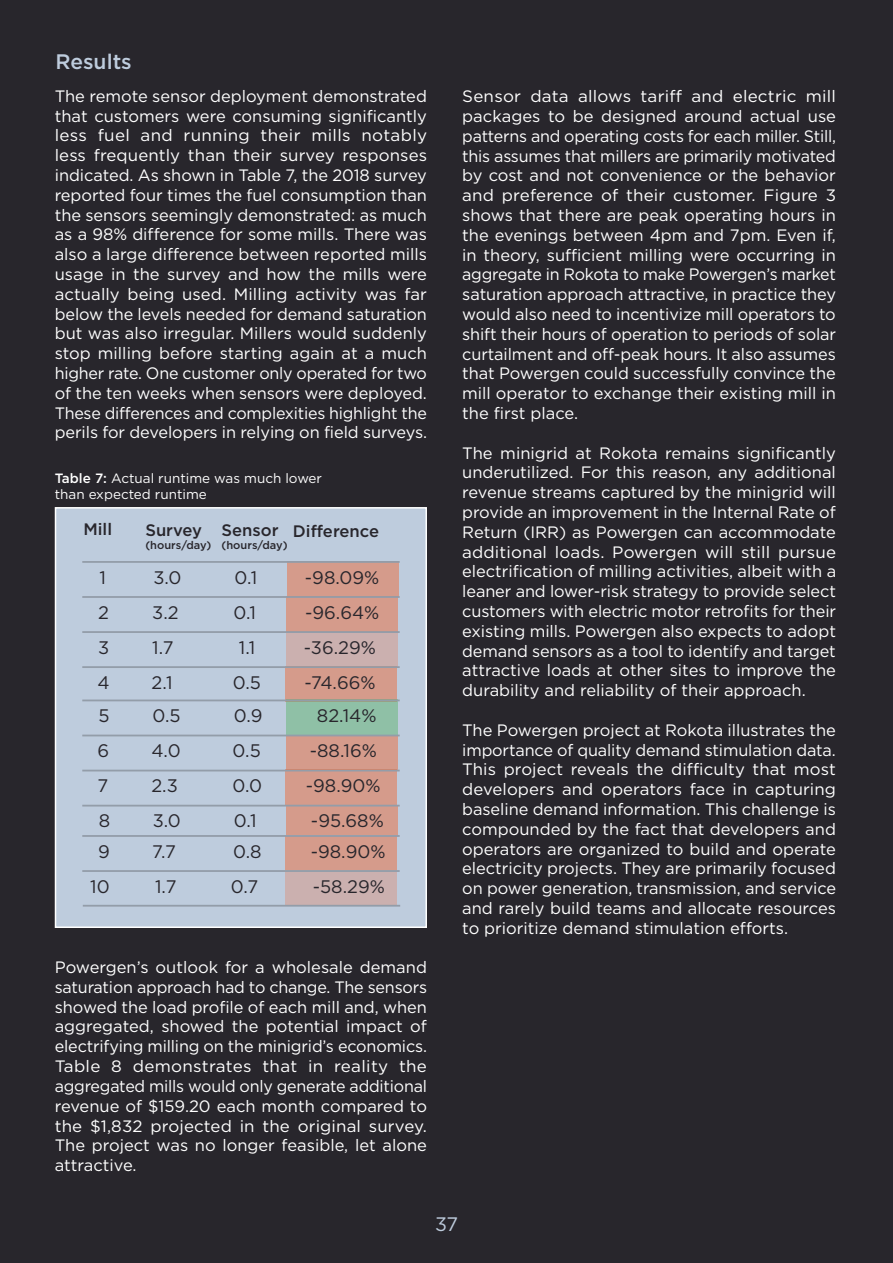
<style>
.page{position:relative;width:893px;height:1263px;background:#28262c}
.page>*{position:absolute;margin:0;border:0;box-sizing:border-box;transform-origin:0 0}
.t1{font:500 21px "Gotham HTF";color:#beccdd}
.t2{font:19.5px "Gotham HTF";color:#beccdd}
.t3{font:18.15px "Gotham HTF";color:#28262c}
.t4{font:500 16.65px "Gotham HTF";color:#28262c}
.t5{font:16.5px/19.8px "Gotham HTF";color:#fff;text-align:justify}
.t6{font:13.5px/16.2px "Gotham HTF";color:#fff}
.t7{font:500 11.1px "Gotham HTF";color:#28262c}
.s1{font-weight:500}
</style>
<div class="page">
<div style="left:55px;top:507px;width:372px;height:421px;background:#beccdd;border:2px solid #fff"></div>
<div style="left:286px;top:596px;width:112px;height:36px;background:#d59b8b"></div>
<div style="left:286px;top:631px;width:112px;height:36px;background:#cbb0af"></div>
<div style="left:287px;top:561px;width:111px;height:36px;background:#d59b8b"></div>
<div style="left:286px;top:666px;width:111px;height:35px;background:#d59b8b"></div>
<div style="left:286px;top:699px;width:112px;height:36px;background:#8fc0a6"></div>
<div style="left:286px;top:735px;width:112px;height:36px;background:#d59b8b"></div>
<div style="left:285px;top:769px;width:112px;height:36px;background:#d59b8b"></div>
<div style="left:286px;top:805px;width:112px;height:30px;background:#d59b8b"></div>
<div style="left:286px;top:836px;width:111px;height:34px;background:#d59b8b"></div>
<div style="left:286px;top:869px;width:111px;height:36px;background:#cbb0af"></div>
<hr style="left:82px;top:561px;width:318px;height:2px;background:#939da9">
<hr style="left:82px;top:596px;width:318px;height:2px;background:#939da9">
<hr style="left:82px;top:631px;width:318px;height:2px;background:#939da9">
<hr style="left:82px;top:666px;width:318px;height:2px;background:#939da9">
<hr style="left:82px;top:699px;width:318px;height:2px;background:#939da9">
<hr style="left:82px;top:735px;width:318px;height:1px;background:#939da9">
<hr style="left:82px;top:770px;width:318px;height:1px;background:#939da9">
<hr style="left:82px;top:805px;width:318px;height:1px;background:#939da9">
<hr style="left:82px;top:835px;width:318px;height:2px;background:#939da9">
<hr style="left:82px;top:870px;width:318px;height:2px;background:#939da9">
<hr style="left:83px;top:905px;width:317px;height:2px;background:#939da9">
<p class="t1" style="left:56px;top:50px;width:78px">Results</p>
<p class="t5" style="left:55px;top:86px;width:374px">The remote sensor deployment demonstrated that customers were consuming significantly less fuel and running their mills notably less frequently than their survey responses indicated. As shown in Table 7, the 2018 survey reported four times the fuel consumption than the sensors seemingly demonstrated: as much as a 98% difference for some mills. There was also a large difference between reported mills usage in the survey and how the mills were actually being used. Milling activity was far below the levels needed for demand saturation but was also irregular. Millers would suddenly stop milling before starting again at a much higher rate. One customer only operated for two of the ten weeks when sensors were deployed.<br>These differences and complexities highlight the perils for developers in relying on field surveys.</p>
<p class="t6" style="left:55px;top:470px;width:269px"><span class="s1">Table 7:</span> Actual runtime was much lower than expected runtime</p>
<p class="t4" style="left:222px;top:521px;width:59px">Sensor</p>
<p class="t7" style="left:222px;top:539px;width:68px">(hours/day)</p>
<p class="t4" style="left:83px;top:519px;width:30px">Mill</p>
<p class="t4" style="left:145px;top:521px;width:58px">Survey</p>
<p class="t7" style="left:145px;top:539px;width:68px">(hours/day)</p>
<p class="t4" style="left:293px;top:521px;width:88px">Difference</p>
<p class="t3" style="left:99px;top:567px;width:8px">1</p>
<p class="t3" style="left:153px;top:567px;width:30px">3.0</p>
<p class="t3" style="left:235px;top:567px;width:24px">0.1</p>
<p class="t3" style="left:305px;top:567px;width:76px">-98.09%</p>
<p class="t3" style="left:98px;top:602px;width:12px">2</p>
<p class="t3" style="left:152px;top:602px;width:28px">3.2</p>
<p class="t3" style="left:233px;top:602px;width:24px">0.1</p>
<p class="t3" style="left:305px;top:602px;width:76px">-96.64%</p>
<p class="t3" style="left:98px;top:637px;width:13px">3</p>
<p class="t3" style="left:152px;top:637px;width:23px">1.7</p>
<p class="t3" style="left:239px;top:637px;width:18px">1.1</p>
<p class="t3" style="left:304px;top:637px;width:74px">-36.29%</p>
<p class="t3" style="left:98px;top:672px;width:14px">4</p>
<p class="t3" style="left:152px;top:672px;width:22px">2.1</p>
<p class="t3" style="left:233px;top:672px;width:30px">0.5</p>
<p class="t3" style="left:305px;top:672px;width:73px">-74.66%</p>
<p class="t3" style="left:99px;top:706px;width:13px">5</p>
<p class="t3" style="left:153px;top:706px;width:30px">0.5</p>
<p class="t3" style="left:234px;top:706px;width:30px">0.9</p>
<p class="t3" style="left:317px;top:706px;width:61px">82.14%</p>
<p class="t3" style="left:97px;top:741px;width:13px">6</p>
<p class="t3" style="left:151px;top:741px;width:31px">4.0</p>
<p class="t3" style="left:233px;top:741px;width:30px">0.5</p>
<p class="t3" style="left:310px;top:741px;width:69px">-88.16%</p>
<p class="t3" style="left:97px;top:776px;width:12px">7</p>
<p class="t3" style="left:151px;top:776px;width:28px">2.3</p>
<p class="t3" style="left:233px;top:776px;width:31px">0.0</p>
<p class="t3" style="left:306px;top:776px;width:76px">-98.90%</p>
<p class="t3" style="left:99px;top:811px;width:13px">8</p>
<p class="t3" style="left:153px;top:811px;width:30px">3.0</p>
<p class="t3" style="left:234px;top:811px;width:24px">0.1</p>
<p class="t3" style="left:311px;top:811px;width:74px">-95.68%</p>
<p class="t3" style="left:98px;top:841px;width:13px">9</p>
<p class="t3" style="left:152px;top:841px;width:25px">7.7</p>
<p class="t3" style="left:233px;top:841px;width:30px">0.8</p>
<p class="t3" style="left:311px;top:841px;width:76px">-98.90%</p>
<p class="t3" style="left:90px;top:876px;width:21px">10</p>
<p class="t3" style="left:155px;top:876px;width:23px">1.7</p>
<p class="t3" style="left:231px;top:876px;width:29px">0.7</p>
<p class="t3" style="left:313px;top:876px;width:74px">-58.29%</p>
<p class="t5" style="left:55px;top:957px;width:374px">Powergen’s outlook for a wholesale demand saturation approach had to change. The sensors showed the load profile of each mill and, when aggregated, showed the potential impact of electrifying milling on the minigrid’s economics.<br>Table 8 demonstrates that in reality the aggregated mills would only generate additional revenue of $159.20 each month compared to the $1,832 projected in the original survey.<br>The project was no longer feasible, let alone attractive.</p>
<p class="t5" style="left:462px;top:86px;width:375px">Sensor data allows tariff and electric mill packages to be designed around actual use patterns and operating costs for each miller. Still, this assumes that millers are primarily motivated by cost and not convenience or the behavior and preference of their customer. Figure 3 shows that there are peak operating hours in the evenings between 4pm and 7pm. Even if, in theory, sufficient milling were occurring in aggregate in Rokota to make Powergen’s market saturation approach attractive, in practice they would also need to incentivize mill operators to shift their hours of operation to periods of solar curtailment and off-peak hours. It also assumes that Powergen could successfully convince the mill operator to exchange their existing mill in the first place.</p>
<p class="t5" style="left:462px;top:443px;width:375px">The minigrid at Rokota remains significantly underutilized. For this reason, any additional revenue streams captured by the minigrid will provide an improvement in the Internal Rate of Return (IRR) as Powergen can accommodate additional loads. Powergen will still pursue electrification of milling activities, albeit with a leaner and lower-risk strategy to provide select customers with electric motor retrofits for their existing mills. Powergen also expects to adopt demand sensors as a tool to identify and target attractive loads at other sites to improve the durability and reliability of their approach.</p>
<p class="t5" style="left:462px;top:720px;width:375px">The Powergen project at Rokota illustrates the importance of quality demand stimulation data.<br>This project reveals the difficulty that most developers and operators face in capturing baseline demand information. This challenge is compounded by the fact that developers and operators are organized to build and operate electricity projects. They are primarily focused on power generation, transmission, and service and rarely build teams and allocate resources to prioritize demand stimulation efforts.</p>
<p class="t2" style="left:435px;top:1213px;width:25px">37</p>
</div>
